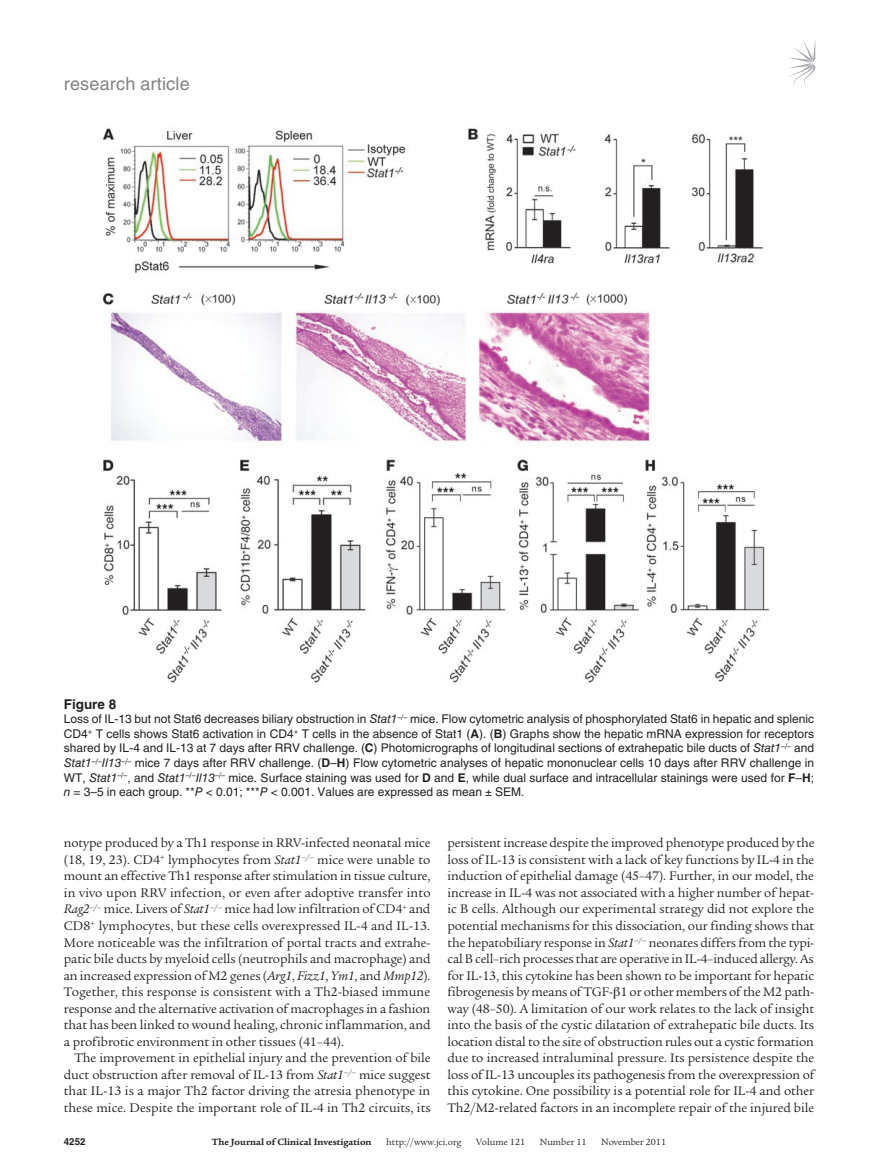
<style>
.page{position:relative;width:878px;height:1175px;background:#fff}
.page>*{position:absolute;margin:0;border:0;box-sizing:border-box;transform-origin:0 0}
.t1{font:18px "Helvetica LT Std";letter-spacing:.01em;color:#808285}
.t2{font:13.5px/16.5px "Legacy Serif Std";letter-spacing:-.005em;color:#231f20;text-align:justify}
.t3{font:700 13.5px "Helvetica LT Std";color:#231f20}
.t4{font:12px/14.5px "Helvetica LT Std";color:#231f20;text-align:justify}
.t5{font:9.75px "Legacy Serif Std";color:#231f20}
.t6{font:700 9.75px "Legacy Serif Std";color:#231f20}
.t7{font:700 9.75px "Helvetica LT Std";color:#231f20}
.s1{font-style:italic}
.s2{font-weight:700}
</style>
<div class="page">
<svg style="left:789px;top:42px;width:26px;height:43px"></svg>
<img style="left:103px;top:128px;width:667px;height:555px">
<h1 class="t1" style="left:64px;top:73px;width:127px">research article</h1>
<p class="t3" style="left:64px;top:695px;width:54px">Figure 8</p>
<p class="t4" style="left:64px;top:711px;width:751px">Loss of IL-13 but not Stat6 decreases biliary obstruction in <span class="s1">Stat1</span><sup>–/–</sup> mice. Flow cytometric analysis of phosphorylated Stat6 in hepatic and splenic CD4<sup>+</sup> T cells shows Stat6 activation in CD4<sup>+</sup> T cells in the absence of Stat1 (<span class="s2">A</span>). (<span class="s2">B</span>) Graphs show the hepatic mRNA expression for receptors shared by IL-4 and IL-13 at 7 days after RRV challenge. (<span class="s2">C</span>) Photomicrographs of longitudinal sections of extrahepatic bile ducts of <span class="s1">Stat1</span><sup>–/–</sup> and <span class="s1">Stat1</span><sup>–/–</sup><span class="s1">Il13</span><sup>–/–</sup> mice 7 days after RRV challenge. (<span class="s2">D</span>–<span class="s2">H</span>) Flow cytometric analyses of hepatic mononuclear cells 10 days after RRV challenge in WT, <span class="s1">Stat1</span><sup>–/–</sup>, and <span class="s1">Stat1</span><sup>–/–</sup><span class="s1">Il13</span><sup>–/–</sup> mice. Surface staining was used for <span class="s2">D</span> and <span class="s2">E</span>, while dual surface and intracellular stainings were used for <span class="s2">F</span>–<span class="s2">H</span>; <span class="s1">n</span> = 3–5 in each group. **<span class="s1">P</span> &lt; 0.01; ***<span class="s1">P</span> &lt; 0.001. Values are expressed as mean ± SEM.</p>
<p class="t2" style="left:64px;top:835px;width:368px">notype produced by a Th1 response in RRV-infected neonatal mice (18, 19, 23). CD4<sup>+</sup> lymphocytes from <span class="s1">Stat1</span><sup>–/–</sup> mice were unable to mount an effective Th1 response after stimulation in tissue culture, in vivo upon RRV infection, or even after adoptive transfer into <span class="s1">Rag2</span><sup>–/–</sup> mice. Livers of <span class="s1">Stat1</span><sup>–/–</sup> mice had low infiltration of CD4<sup>+</sup> and CD8<sup>+</sup> lymphocytes, but these cells overexpressed IL-4 and IL-13.<br>More noticeable was the infiltration of portal tracts and extrahe&shy;patic bile ducts by myeloid cells (neutrophils and macrophage) and an increased expression of M2 genes (<span class="s1">Arg1</span>, <span class="s1">Fizz1</span>, <span class="s1">Ym1</span>, and <span class="s1">Mmp12</span>).<br>Together, this response is consistent with a Th2-biased immune response and the alternative activation of macrophages in a fashion that has been linked to wound healing, chronic inflammation, and a profibrotic environment in other tissues (41–44).</p>
<p class="t2" style="left:64px;top:1049px;width:368px;text-indent:11px">The improvement in epithelial injury and the prevention of bile duct obstruction after removal of IL-13 from <span class="s1">Stat1</span><sup>–/–</sup> mice suggest that IL-13 is a major Th2 factor driving the atresia phenotype in these mice. Despite the important role of IL-4 in Th2 circuits, its</p>
<p class="t2" style="left:447px;top:835px;width:368px">persistent increase despite the improved phenotype produced by the loss of IL-13 is consistent with a lack of key functions by IL-4 in the induction of epithelial damage (45–47). Further, in our model, the increase in IL-4 was not associated with a higher number of hepat&shy;ic B cells. Although our experimental strategy did not explore the potential mechanisms for this dissociation, our finding shows that the hepatobiliary response in <span class="s1">Stat1</span><sup>–/–</sup> neonates differs from the typi&shy;cal B cell–rich processes that are operative in IL-4–induced allergy. As for IL-13, this cytokine has been shown to be important for hepatic fibrogenesis by means of TGF- 1 or other members of the M2 path&shy;way (48–50). A limitation of our work relates to the lack of insight into the basis of the cystic dilatation of extrahepatic bile ducts. Its location distal to the site of obstruction rules out a cystic formation due to increased intraluminal pressure. Its persistence despite the loss of IL-13 uncouples its pathogenesis from the overexpression of this cytokine. One possibility is a potential role for IL-4 and other Th2/M2-related factors in an incomplete repair of the injured bile</p>
<p class="t7" style="left:64px;top:1135px;width:23px">4252</p>
<p class="t6" style="left:212px;top:1135px;width:161px">The Journal of Clinical Investigation</p>
<p class="t5" style="left:386px;top:1136px;width:77px">http://www.jci.org</p>
<p class="t5" style="left:476px;top:1136px;width:50px">Volume 121</p>
<p class="t5" style="left:540px;top:1136px;width:48px">Number 11</p>
<p class="t5" style="left:601px;top:1136px;width:66px">November 2011</p>
</div>
